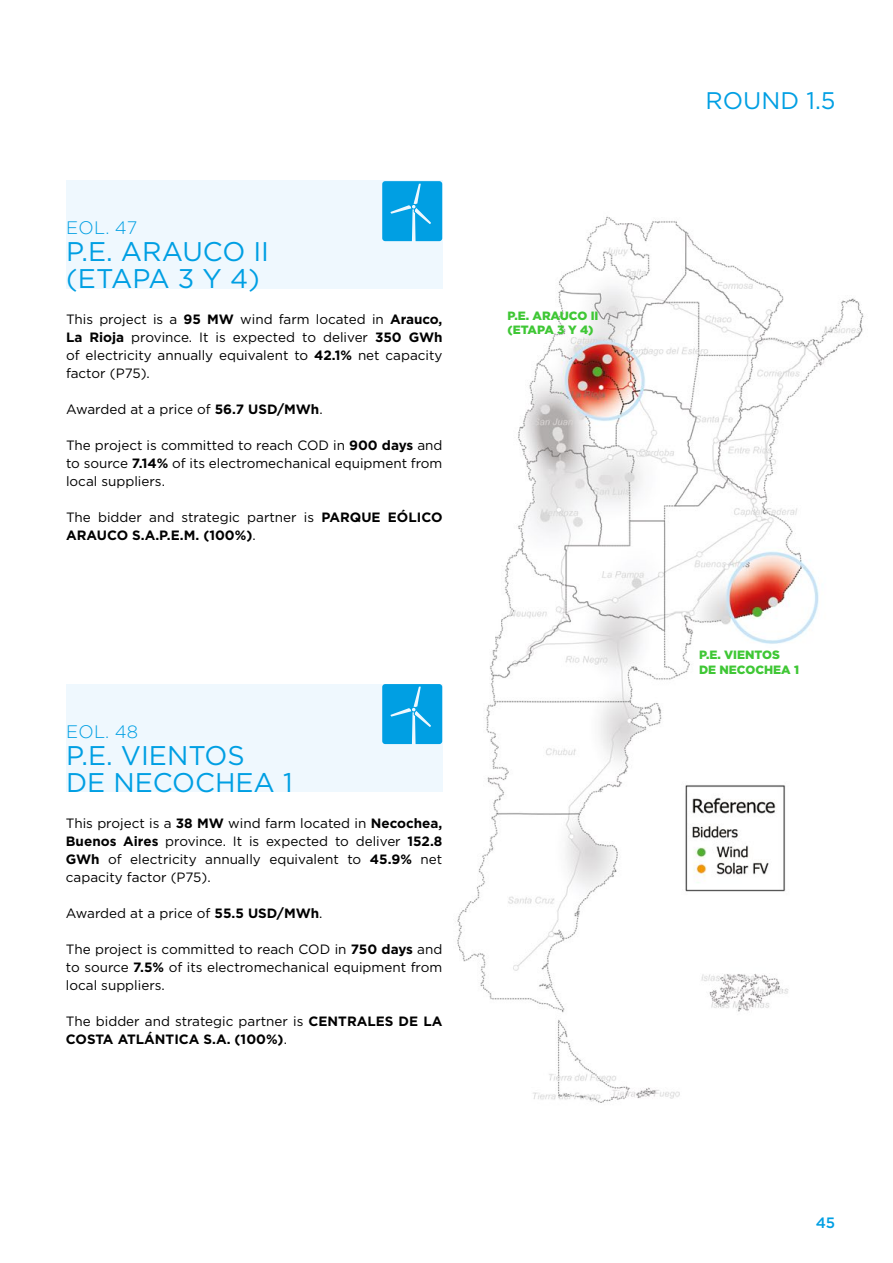
<style>
.page{position:relative;width:893px;height:1263px;background:#fff}
.page>*{position:absolute;margin:0;border:0;box-sizing:border-box;transform-origin:0 0}
.t1{font:27px/27px "Gotham";color:#009fe3}
.t2{font:24px "Gotham";color:#009fe3}
.t3{font:300 18px "Gotham";letter-spacing:.015em;color:#009fe3}
.t4{font:500 15px "Gotham";color:#009fe3}
.t5{font:13.5px/18px "Gotham";color:#000;text-align:justify}
.t6{font:700 13.5px/18px "Gotham";color:#000}
.t7{font:900 12px/14.4px "Gotham";color:#3fc735}
.s1{font-weight:700}
.s2{font-weight:400}
</style>
<div class="page">
<img style="left:457px;top:216px;width:407px;height:887px">
<div style="left:66px;top:180px;width:376px;height:109px;background:#eff8fe"></div>
<div style="left:66px;top:684px;width:376px;height:108px;background:#eff8fe"></div>
<svg style="left:382px;top:684px;width:60px;height:60px;background:#13a6e5"></svg>
<svg style="left:382px;top:181px;width:60px;height:60px;background:#14a6e5"></svg>
<h3 class="t3" style="left:66px;top:218px;width:73px">EOL. 47</h3>
<h1 class="t1" style="left:66px;top:237px;width:204px">P.E. ARAUCO II (ETAPA 3 Y 4)</h1>
<p class="t5" style="left:66px;top:310px;width:378px">This project is a <span class="s1">95 MW</span> wind farm located in <span class="s1">Arauco, La Rioja</span> province. It is expected to deliver <span class="s1">350 GWh </span>of electricity annually equivalent to <span class="s1">42.1%</span> net capacity factor (P75).</p>
<p class="t5" style="left:66px;top:400px;width:258px">Awarded at a price of <span class="s1">56.7 USD/MWh</span>.</p>
<p class="t5" style="left:66px;top:436px;width:378px">The project is committed to reach COD in <span class="s1">900 days</span> and to source <span class="s1">7.14%</span> of its electromechanical equipment from local suppliers.</p>
<p class="t6" style="left:66px;top:508px;width:378px"><span class="s2">The bidder and strategic partner is</span> PARQUE EÓLICO<br>ARAUCO S.A.P.E.M. (100%)<span class="s2">.</span></p>
<p class="t7" style="left:507px;top:308px;width:93px">P.E. ARAUCO II (ETAPA 3 Y 4)</p>
<h3 class="t3" style="left:66px;top:722px;width:73px">EOL. 48</h3>
<h1 class="t1" style="left:66px;top:741px;width:228px">P.E. VIENTOS<br>DE NECOCHEA 1</h1>
<p class="t5" style="left:66px;top:814px;width:378px">This project is a <span class="s1">38 MW</span> wind farm located in <span class="s1">Necochea, Buenos Aires</span> province. It is expected to deliver <span class="s1">152.8<br>GWh</span> of electricity annually equivalent to <span class="s1">45.9%</span> net capacity factor (P75).</p>
<p class="t5" style="left:66px;top:904px;width:258px">Awarded at a price of <span class="s1">55.5 USD/MWh</span>.</p>
<p class="t5" style="left:66px;top:940px;width:378px">The project is committed to reach COD in <span class="s1">750 days</span> and to source <span class="s1">7.5%</span> of its electromechanical equipment from local suppliers.</p>
<p class="t6" style="left:66px;top:1012px;width:378px"><span class="s2">The bidder and strategic partner is</span> CENTRALES DE LA<br>COSTA ATLÁNTICA S.A. (100%)<span class="s2">.</span></p>
<h2 class="t2" style="left:705px;top:85px;width:132px">ROUND 1.5</h2>
<p class="t7" style="left:699px;top:648px;width:102px">P.E. VIENTOS<br>DE NECOCHEA 1</p>
<p class="t4" style="left:816px;top:1213px;width:21px">45</p>
</div>
